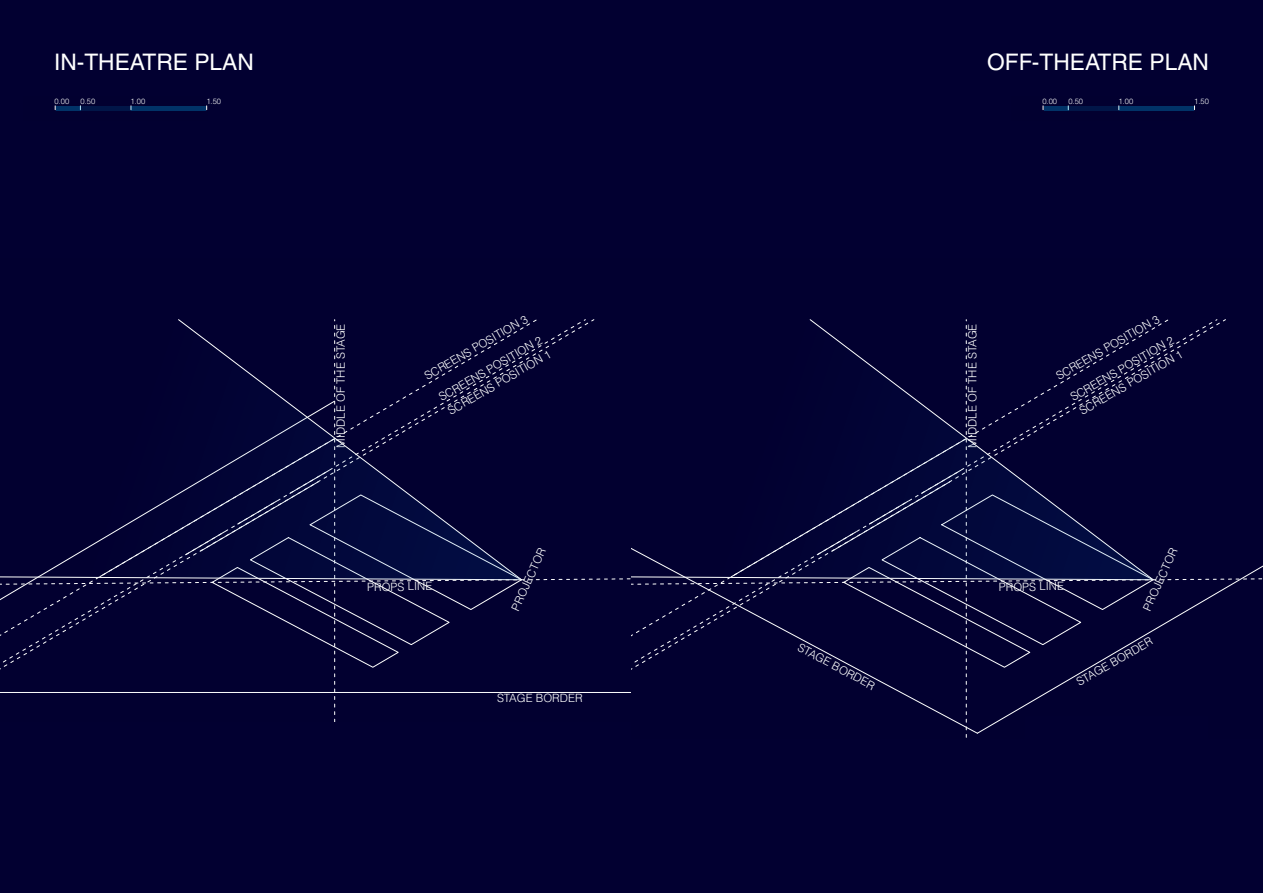
<style>
.page{position:relative;width:1263px;height:893px;background:#020031}
.page>*{position:absolute;margin:0;border:0;box-sizing:border-box;transform-origin:0 0}
.t1{font:22.8px "Helvetica LT Std";color:#fff}
.t2{font:300 11.4px "Helvetica LT Std";color:#fff}
.t3{font:300 7.65px "Helvetica LT Std";color:#fff}
</style>
<div class="page">
<svg style="left:54px;top:105px;width:154px;height:6px"></svg>
<hr style="left:56px;top:106px;width:24px;height:4px;background:#013368">
<hr style="left:81px;top:106px;width:50px;height:4px;background:#011648">
<hr style="left:132px;top:106px;width:74px;height:4px;background:#013368">
<svg style="left:0;top:319px;width:1226px;height:418px"></svg>
<svg style="left:632px;top:538px;width:344px;height:196px"></svg>
<svg style="left:976px;top:524px;width:287px;height:210px"></svg>
<svg style="left:46px;top:319px;width:476px;height:261px"></svg>
<svg style="left:677px;top:319px;width:476px;height:261px"></svg>
<svg style="left:1042px;top:105px;width:153px;height:6px"></svg>
<hr style="left:1044px;top:106px;width:24px;height:4px;background:#013368">
<hr style="left:1069px;top:106px;width:49px;height:4px;background:#011648">
<hr style="left:1119px;top:106px;width:75px;height:4px;background:#013368">
<div style="left:1026px;top:717px;width:182px;height:22px;background:#020031"></div>
<p class="t1" style="left:54px;top:49px;width:201px">IN-THEATRE PLAN</p>
<p class="t3" style="left:54px;top:96px;width:16px">0.00</p>
<p class="t3" style="left:80px;top:96px;width:16px">0.50</p>
<p class="t3" style="left:131px;top:96px;width:16px">1.00</p>
<p class="t3" style="left:206px;top:96px;width:16px">1.50</p>
<p class="t1" style="left:987px;top:49px;width:223px">OFF-THEATRE PLAN</p>
<p class="t3" style="left:1042px;top:96px;width:16px">0.00</p>
<p class="t3" style="left:1068px;top:96px;width:16px">0.50</p>
<p class="t3" style="left:1118px;top:96px;width:16px">1.00</p>
<p class="t3" style="left:1194px;top:96px;width:16px">1.50</p>
<p class="t2" style="left:422px;top:370px;width:119px;rotate:-30deg">SCREENS POSITION 3</p>
<p class="t2" style="left:1053px;top:370px;width:119px;rotate:-30deg">SCREENS POSITION 3</p>
<p class="t2" style="left:334px;top:448px;width:126px;rotate:-90deg">MIDDLE OF THE STAGE</p>
<p class="t2" style="left:965px;top:448px;width:126px;rotate:-90deg">MIDDLE OF THE STAGE</p>
<p class="t2" style="left:436px;top:391px;width:119px;rotate:-30deg">SCREENS POSITION 2</p>
<p class="t2" style="left:1068px;top:391px;width:119px;rotate:-30deg">SCREENS POSITION 2</p>
<p class="t2" style="left:445px;top:405px;width:119px;rotate:-30deg">SCREENS POSITION 1</p>
<p class="t2" style="left:1077px;top:405px;width:119px;rotate:-30deg">SCREENS POSITION 1</p>
<p class="t2" style="left:508px;top:607px;width:69px;rotate:-65deg">PROJECTOR</p>
<p class="t2" style="left:1140px;top:607px;width:69px;rotate:-65deg">PROJECTOR</p>
<p class="t2" style="left:367px;top:580px;width:67px;rotate:-1deg">PROPS LINE</p>
<p class="t2" style="left:999px;top:580px;width:67px;rotate:-1deg">PROPS LINE</p>
<p class="t2" style="left:497px;top:691px;width:87px">STAGE BORDER</p>
<p class="t2" style="left:802px;top:640px;width:87px;rotate:28deg">STAGE BORDER</p>
<p class="t2" style="left:1074px;top:676px;width:87px;rotate:-30deg">STAGE BORDER</p>
</div>
